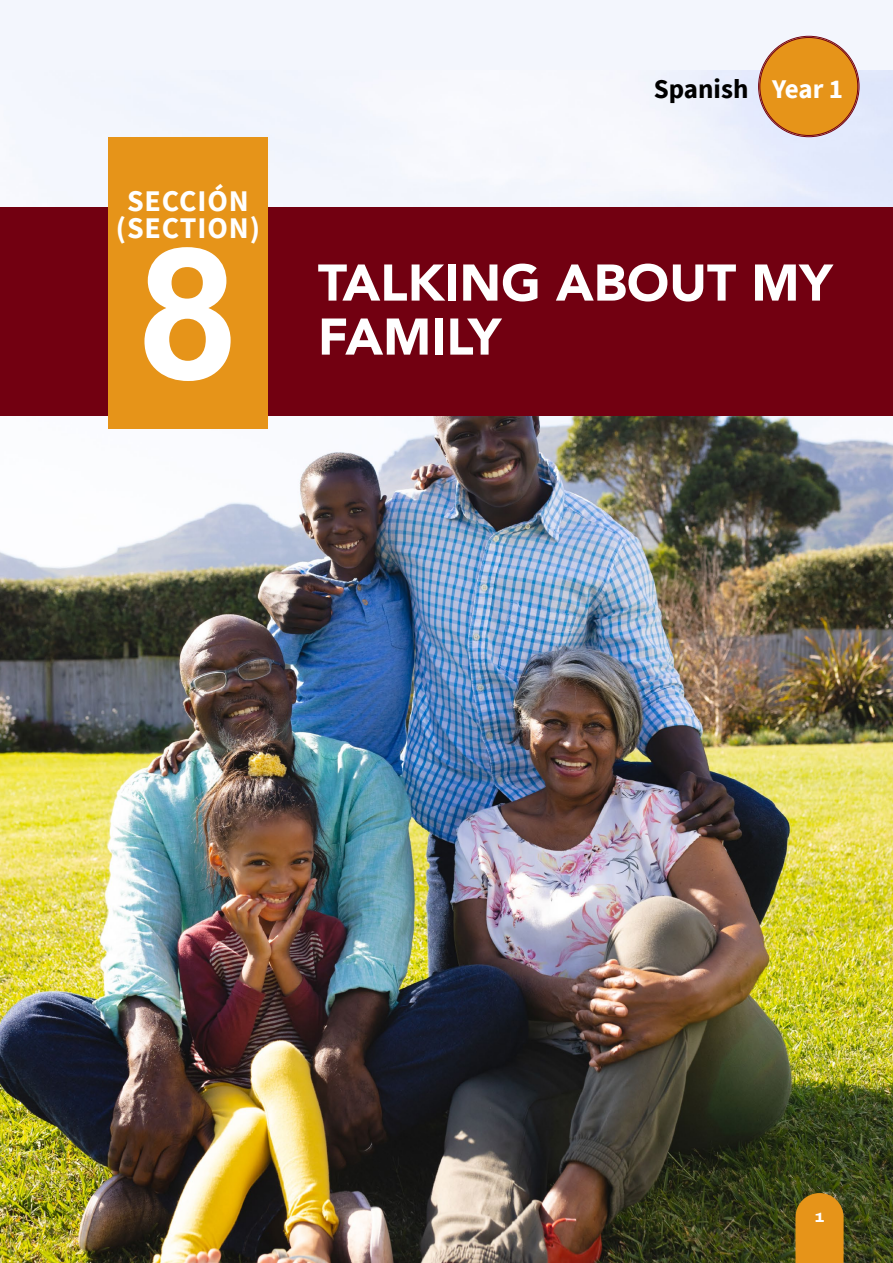
<style>
.page{position:relative;width:893px;height:1263px;background:#f3f6fd}
.page>*{position:absolute;margin:0;border:0;box-sizing:border-box;transform-origin:0 0}
.t1{font:700 183px "Arial";color:#fff}
.t2{font:900 51px/54px "Avenir";color:#fff}
.t3{font:700 30px "Source Sans Pro";letter-spacing:.03em;color:#fff}
.t4{font:700 27px "Source Sans Pro";color:#000}
.t5{font:800 13.5px "Archivo Expanded";color:#fff}
.s1{color:#fff}
</style>
<div class="page">
<img style="left:0;top:70px;width:893px;height:1193px">
<div style="left:0;top:207px;width:893px;height:209px;background:#720011"></div>
<div style="left:108px;top:138px;width:160px;height:291px;background:#e69419"></div>
<div style="left:759px;top:37px;width:99px;height:99px;background:#e69419;border-radius:50%"></div>
<svg style="left:795px;top:1193px;width:49px;height:70px;background:#d68d1a"></svg>
<p class="t3" style="left:127px;top:180px;width:123px">SECCIÓN</p>
<h1 class="t1" style="left:137px;top:194px;width:103px">8</h1>
<p class="t3" style="left:180px;top:180px;width:50px">T O</p>
<h1 class="t1" style="left:137px;top:194px;width:103px">1</h1>
<p class="t3" style="left:116px;top:208px;width:146px">(SECTION)</p>
<p class="t4" style="left:654px;top:71px;width:191px">Spanish <span class="s1">Year 1</span></p>
<p class="t2" style="left:318px;top:254px;width:465px">A GEOGR PHICAL</p>
<p class="t2" style="left:318px;top:254px;width:516px">TALKING ABOUT MY<br>FAMILY</p>
<p class="t5" style="left:815px;top:1207px;width:11px">1</p>
</div>
